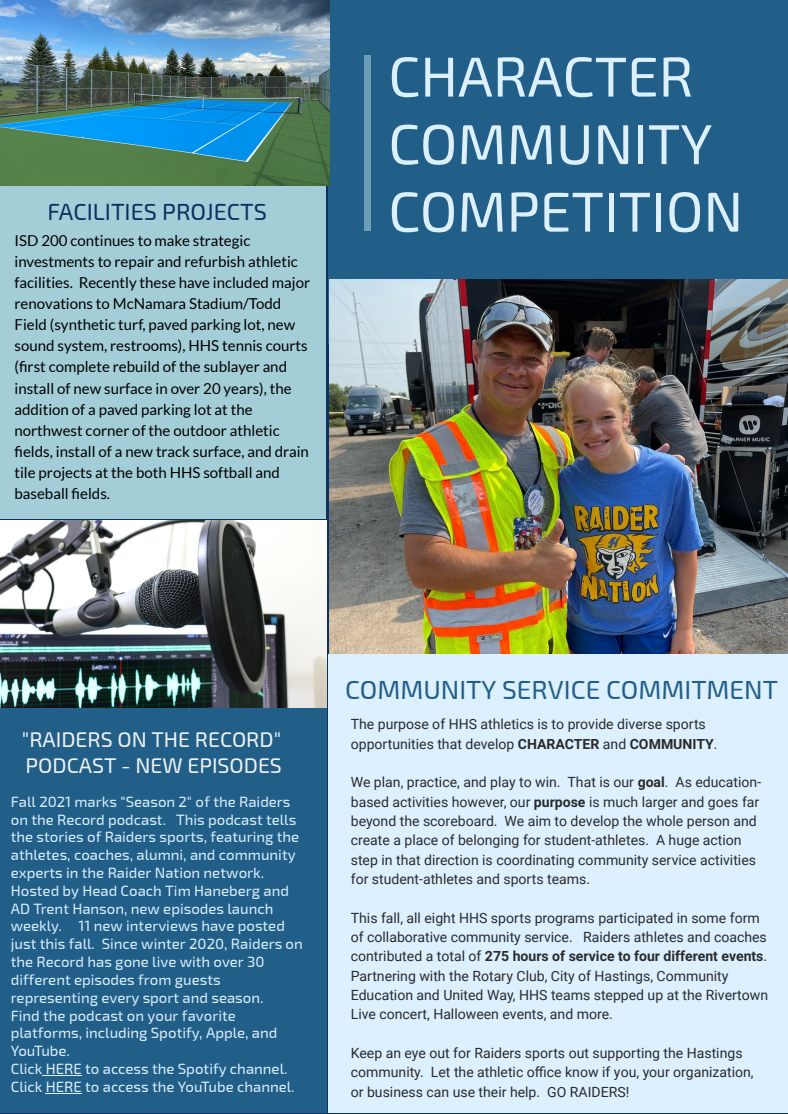
<style>
.page{position:relative;width:788px;height:1114px;background:#fff}
.page>*{position:absolute;margin:0;border:0;box-sizing:border-box;transform-origin:0 0}
.t1{font:56.25px/67.5px "Exo 2.0";color:#dcf0ff}
.t2{font:26.25px "Exo 2.0";color:#215f89}
.t3{font:23.5px "Exo 2.0";color:#0a3160}
.t4{font:21.38px/25.6px "Exo 2.0";color:#f2f2f2}
.t5{font:15px/17.8px "Exo 2.0";color:#dcf0ff}
.t6{font:15px/21px "Lato";color:#000}
.t7{font:14px/19.4px "Roboto";color:#2b2b2b}
.s1{font-weight:700}
</style>
<div class="page">
<div style="left:1px;top:4px;width:325px;height:515px;background:#a3ced8"></div>
<div style="left:328px;top:0;width:459px;height:343px;background:#215f89"></div>
<img style="left:330px;top:279px;width:458px;height:375px">
<div style="left:328px;top:654px;width:460px;height:459px;background:#dcf0ff"></div>
<div style="left:0;top:648px;width:327px;height:464px;background:#215f89"></div>
<div style="left:364px;top:55px;width:7px;height:176px;background:#6b9db7"></div>
<hr style="left:42px;top:1075px;width:40px;height:1px;background:#dcf0ff">
<hr style="left:46px;top:1092px;width:36px;height:1px;background:#dcf0ff">
<img style="left:1px;top:520px;width:325px;height:187px">
<img style="left:1px;top:0;width:328px;height:186px">
<h3 class="t3" style="left:47px;top:198px;width:221px">FACILITIES PROJECTS</h3>
<p class="t6" style="left:15px;top:230px;width:237px">ISD 200 continues to make strategic</p>
<p class="t6" style="left:15px;top:251px;width:297px">investments to repair and refurbish athletic facilities. Recently these have included major renovations to McNamara Stadium/Todd Field (synthetic turf, paved parking lot, new sound system, restrooms), HHS tennis courts (fi rst complete rebuild of the sublayer and install of new surface in over 20 years), the addition of a paved parking lot at the northwest corner of the outdoor athletic fields, install of a new track surface, and drain tile projects at the both HHS softball and baseball fields.</p>
<h1 class="t1" style="left:388px;top:45px;width:325px">CHARACTER<br>COMMUNITY</h1>
<h1 class="t1" style="left:388px;top:180px;width:356px">COMPETITION</h1>
<h3 class="t4" style="left:22px;top:727px;width:261px">"RAIDERS ON THE RECORD"<br>PODCAST - NEW EPISODES</h3>
<p class="t5" style="left:11px;top:793px;width:293px">Fall 2021 marks "Season 2" of the Raiders on the Record podcast. This podcast tells the stories of Raiders sports, featuring the athletes, coaches, alumni, and community experts in the Raider Nation network.<br>Hosted by Head Coach Tim Haneberg and AD Trent Hanson, new episodes launch weekly. 11 new interviews have posted just this fall. Since winter 2020, Raiders on the Record has gone live with over 30 different episodes from guests representing every sport and season.<br>Find the podcast on your favorite platforms, including Spotify, Apple, and YouTube.<br>Click HERE to access the Spotify channel.<br>Click HERE to access the YouTube channel.</p>
<h2 class="t2" style="left:345px;top:674px;width:434px">COMMUNITY SERVICE COMMITMENT</h2>
<p class="t7" style="left:351px;top:715px;width:368px">The purpose of HHS athletics is to provide diverse sports opportunities that develop <span class="s1">CHARACTER</span> and <span class="s1">COMMUNITY</span>.</p>
<p class="t7" style="left:351px;top:773px;width:412px">We plan, practice, and play to win. That is our <span class="s1">goal</span>. As education&shy;based activities however, our <span class="s1">purpose</span> is much larger and goes far beyond the scoreboard. We aim to develop the whole person and create a place of belonging for student-athletes. A huge action step in that direction is coordinating community service activities for student-athletes and sports teams.</p>
<p class="t7" style="left:351px;top:908px;width:419px">This fall, all eight HHS sports programs participated in some form of collaborative community service. Raiders athletes and coaches contributed a total of <span class="s1">275 hours of service to four different events</span>.<br>Partnering with the Rotary Club, City of Hastings, Community Education and United Way, HHS teams stepped up at the Rivertown Live concert, Halloween events, and more.</p>
<p class="t7" style="left:351px;top:1043px;width:404px">Keep an eye out for Raiders sports out supporting the Hastings community. Let the athletic office know if you, your organization, or business can use their help. GO RAIDERS!</p>
</div>
